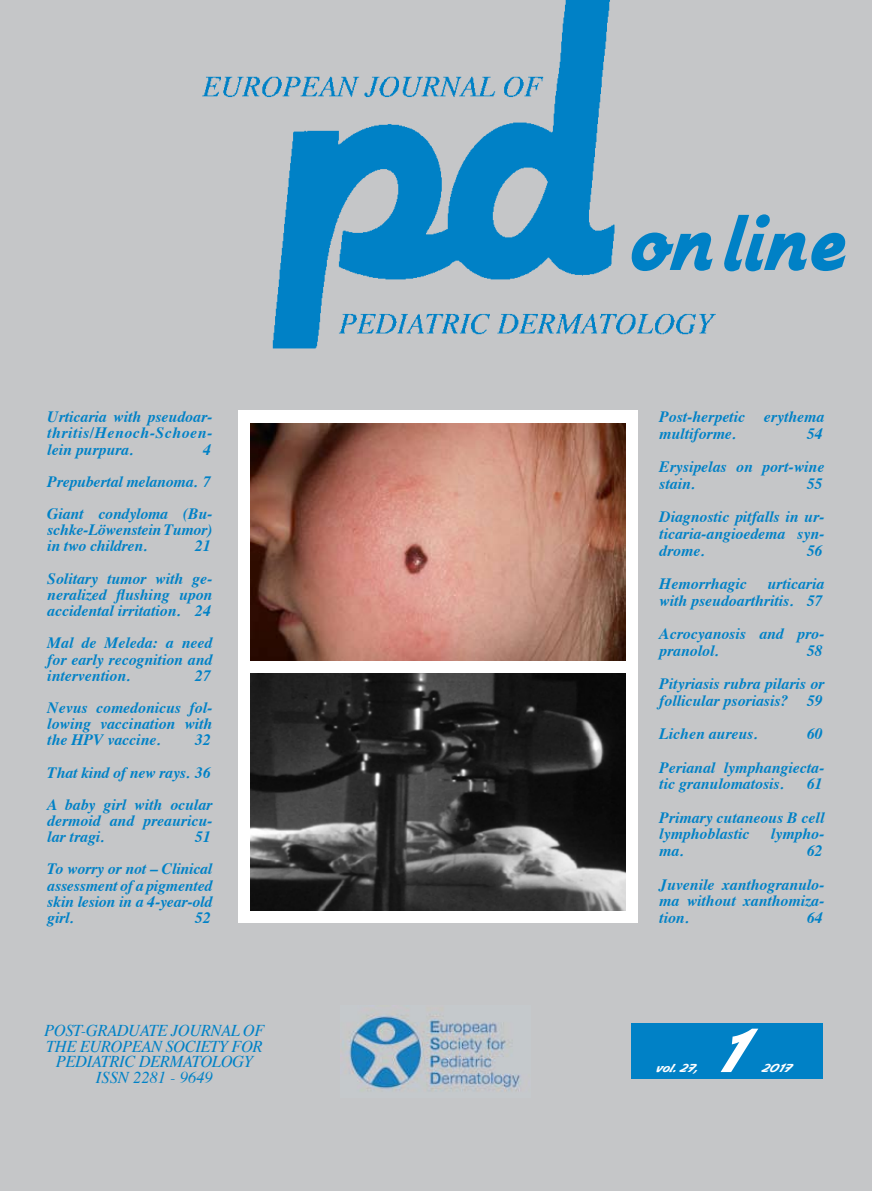
<style>
.page{position:relative;width:872px;height:1191px;background:#c5c6c8}
.page>*{position:absolute;margin:0;border:0;box-sizing:border-box;transform-origin:0 0}
.t1{font:italic 700 63px "Nadianne";color:#fff}
.t2{font:italic 16.5px/15.8px "Times";letter-spacing:-.025em;color:#0081c6;text-align:center}
.t3{font:italic 700 15.75px/16.2px "Times";color:#0081c6;text-align:right}
.t4{font:italic 700 12px "Nadianne";color:#fff}
</style>
<div class="page">
<img style="left:202px;top:0;width:553px;height:349px">
<div style="left:631px;top:1023px;width:192px;height:55px;background:#0081c6"></div>
<svg style="left:631px;top:214px;width:214px;height:57px"></svg>
<div style="left:238px;top:410px;width:400px;height:513px;background:#fff"></div>
<img style="left:340px;top:1005px;width:180px;height:86px">
<img style="left:251px;top:423px;width:374px;height:237px">
<img style="left:251px;top:673px;width:374px;height:237px">
<p class="t3" style="left:47px;top:407px;width:167px;text-align:justify">Urticaria with pseudoar&shy;thritis/Henoch-Schoen&shy;lein purpura.</p>
<p class="t3" style="left:47px;top:432px;width:167px;line-height:32.2px;text-align:justify;text-indent:156px">4<br>Prepubertal melanoma. 7<br>Giant condyloma (Bu-</p>
<p class="t3" style="left:47px;top:520px;width:166px;text-align:left">schke-Löwenstein Tumor) in two children.</p>
<p class="t3" style="left:47px;top:528px;width:166px;line-height:32.2px">21<br>Solitary tumor with ge-</p>
<p class="t3" style="left:47px;top:585px;width:166px;text-align:left">neralized flushing upon accidental irritation. 24</p>
<p class="t3" style="left:47px;top:633px;width:167px;text-align:justify">Mal de Meleda: a need for early recognition and intervention.</p>
<p class="t3" style="left:47px;top:658px;width:166px;line-height:32.2px">27<br>Nevus comedonicus fol-</p>
<p class="t3" style="left:47px;top:714px;width:166px;text-align:left">lowing vaccination with the HPV vaccine.</p>
<p class="t3" style="left:47px;top:722px;width:166px;line-height:32.2px;text-align:justify;text-indent:148px">32<br>That kind of new rays. 36<br>A baby girl with ocular</p>
<p class="t3" style="left:47px;top:811px;width:166px;text-align:left">dermoid and preauricu&shy;lar tragi.</p>
<p class="t3" style="left:47px;top:819px;width:166px;line-height:32.2px">51<br>To worry or not – Clinical</p>
<p class="t3" style="left:47px;top:876px;width:166px;text-align:justify">assessment of a pigmented skin lesion in a 4-year-old girl.</p>
<p class="t3" style="left:195px;top:908px;width:17px">52</p>
<p class="t2" style="left:44px;top:1021px;width:222px">POST-GRADUATE JOURNAL OF<br>THE EUROPEAN SOCIETY FOR<br>PEDIATRIC DERMATOLOGY<br>ISSN 2281 - 9649</p>
<p class="t3" style="left:659px;top:407px;width:167px;line-height:16.6px;text-align:left">Post-herpetic erythema multiforme.</p>
<p class="t3" style="left:659px;top:415px;width:166px;line-height:33.3px">54<br>Erysipelas on port-wine</p>
<p class="t3" style="left:659px;top:474px;width:37px">stain.</p>
<p class="t3" style="left:659px;top:465px;width:167px;line-height:33.3px">55<br>Diagnostic pitfalls in ur-</p>
<p class="t3" style="left:659px;top:524px;width:166px;line-height:16.6px;text-align:left">ticaria-angioedema syn&shy;drome.</p>
<p class="t3" style="left:807px;top:541px;width:17px">56</p>
<p class="t3" style="left:659px;top:574px;width:89px">Hemorrhagic</p>
<p class="t3" style="left:659px;top:574px;width:166px;line-height:16.6px">urticaria<br>with pseudoarthritis. 57</p>
<p class="t3" style="left:659px;top:624px;width:166px;line-height:16.6px;text-align:left">Acrocyanosis and pro&shy;pranolol.</p>
<p class="t3" style="left:659px;top:632px;width:166px;line-height:33.3px">58<br>Pityriasis rubra pilaris or</p>
<p class="t3" style="left:659px;top:682px;width:165px;line-height:33.3px;text-align:left">follicular psoriasis? 59<br>Lichen aureus.</p>
<p class="t3" style="left:659px;top:716px;width:166px;line-height:33.3px">60<br>Perianal lymphangiecta-</p>
<p class="t3" style="left:659px;top:774px;width:126px">tic granulomatosis.</p>
<p class="t3" style="left:659px;top:766px;width:167px;line-height:33.3px">61<br>Primary cutaneous B cell</p>
<p class="t3" style="left:659px;top:824px;width:92px">lymphoblastic</p>
<p class="t3" style="left:771px;top:824px;width:55px">lympho-</p>
<p class="t3" style="left:659px;top:841px;width:26px">ma.</p>
<p class="t3" style="left:659px;top:832px;width:166px;line-height:33.3px">62<br>Juvenile xanthogranulo-</p>
<p class="t3" style="left:659px;top:891px;width:167px;line-height:16.6px;text-align:left">ma without xanthomiza&shy;tion.</p>
<p class="t3" style="left:807px;top:908px;width:17px">64</p>
<p class="t4" style="left:655px;top:1060px;width:46px">vol.27,</p>
<h1 class="t1" style="left:712px;top:1012px;width:61px">1</h1>
<p class="t4" style="left:761px;top:1060px;width:37px">2017</p>
</div>
